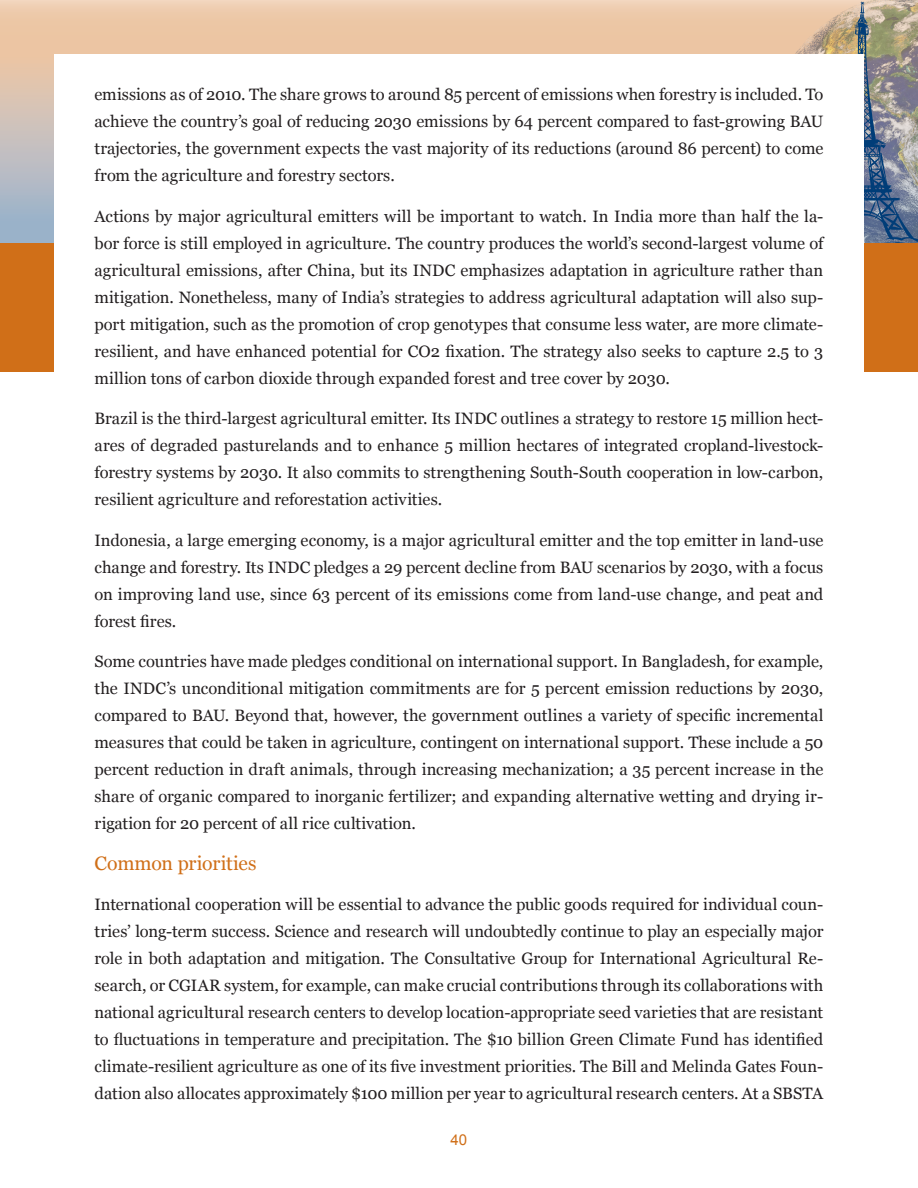
<style>
.page{position:relative;width:918px;height:1188px;background:#fff}
.page>*{position:absolute;margin:0;border:0;box-sizing:border-box;transform-origin:0 0}
.t1{font:19.5px "Georgia";letter-spacing:-.015em;color:#d06f18}
.t2{font:16.5px/27px "Georgia";color:#231f20;text-align:justify}
.t3{font:15px "Arial";color:#d06f18}
</style>
<div class="page">
<svg style="left:0;top:0;width:767px;height:243px;background:#e4c6ac"></svg>
<img style="left:800px;top:0;width:118px;height:243px">
<div style="left:0;top:243px;width:918px;height:128px;background:#d06f18"></div>
<div style="left:54px;top:54px;width:810px;height:324px;background:#fff"></div>
<p class="t2" style="left:94px;top:81px;width:730px">emissions as of 2010. The share grows to around 85 percent of emissions when forestry is included. To achieve the country’s goal of reducing 2030 emissions by 64 percent compared to fast-growing BAU trajectories, the government expects the vast majority of its reductions (around 86 percent) to come from the agriculture and forestry sectors.</p>
<p class="t2" style="left:94px;top:203px;width:730px">Actions by major agricultural emitters will be important to watch. In India more than half the la&shy;bor force is still employed in agriculture. The country produces the world’s second-largest volume of agricultural emissions, after China, but its INDC emphasizes adaptation in agriculture rather than mitigation. Nonetheless, many of India’s strategies to address agricultural adaptation will also sup&shy;port mitigation, such as the promotion of crop genotypes that consume less water, are more climate&shy;resilient, and have enhanced potential for CO2 fixation. The strategy also seeks to capture 2.5 to 3 million tons of carbon dioxide through expanded forest and tree cover by 2030.</p>
<p class="t2" style="left:94px;top:405px;width:730px">Brazil is the third-largest agricultural emitter. Its INDC outlines a strategy to restore 15 million hect&shy;ares of degraded pasturelands and to enhance 5 million hectares of integrated cropland-livestock&shy;forestry systems by 2030. It also commits to strengthening South-South cooperation in low-carbon, resilient agriculture and reforestation activities.</p>
<p class="t2" style="left:94px;top:527px;width:730px">Indonesia, a large emerging economy, is a major agricultural emitter and the top emitter in land-use change and forestry. Its INDC pledges a 29 percent decline from BAU scenarios by 2030, with a focus on improving land use, since 63 percent of its emissions come from land-use change, and peat and forest fires.</p>
<p class="t2" style="left:94px;top:648px;width:730px">Some countries have made pledges conditional on international support. In Bangladesh, for example, the INDC’s unconditional mitigation commitments are for 5 percent emission reductions by 2030, compared to BAU. Beyond that, however, the government outlines a variety of specific incremental measures that could be taken in agriculture, contingent on international support. These include a 50 percent reduction in draft animals, through increasing mechanization; a 35 percent increase in the share of organic compared to inorganic fertilizer; and expanding alternative wetting and drying ir&shy;rigation for 20 percent of all rice cultivation.</p>
<p class="t1" style="left:94px;top:851px;width:164px">Common priorities</p>
<p class="t2" style="left:94px;top:891px;width:730px">International cooperation will be essential to advance the public goods required for individual coun&shy;tries’ long-term success. Science and research will undoubtedly continue to play an especially major role in both adaptation and mitigation. The Consultative Group for International Agricultural Re&shy;search, or CGIAR system, for example, can make crucial contributions through its collaborations with national agricultural research centers to develop location-appropriate seed varieties that are resistant to fluctuations in temperature and precipitation. The $10 billion Green Climate Fund has identified climate-resilient agriculture as one of its five investment priorities. The Bill and Melinda Gates Foun&shy;dation also allocates approximately $100 million per year to agricultural research centers. At a SBSTA</p>
<p class="t3" style="left:451px;top:1130px;width:18px">40</p>
</div>
